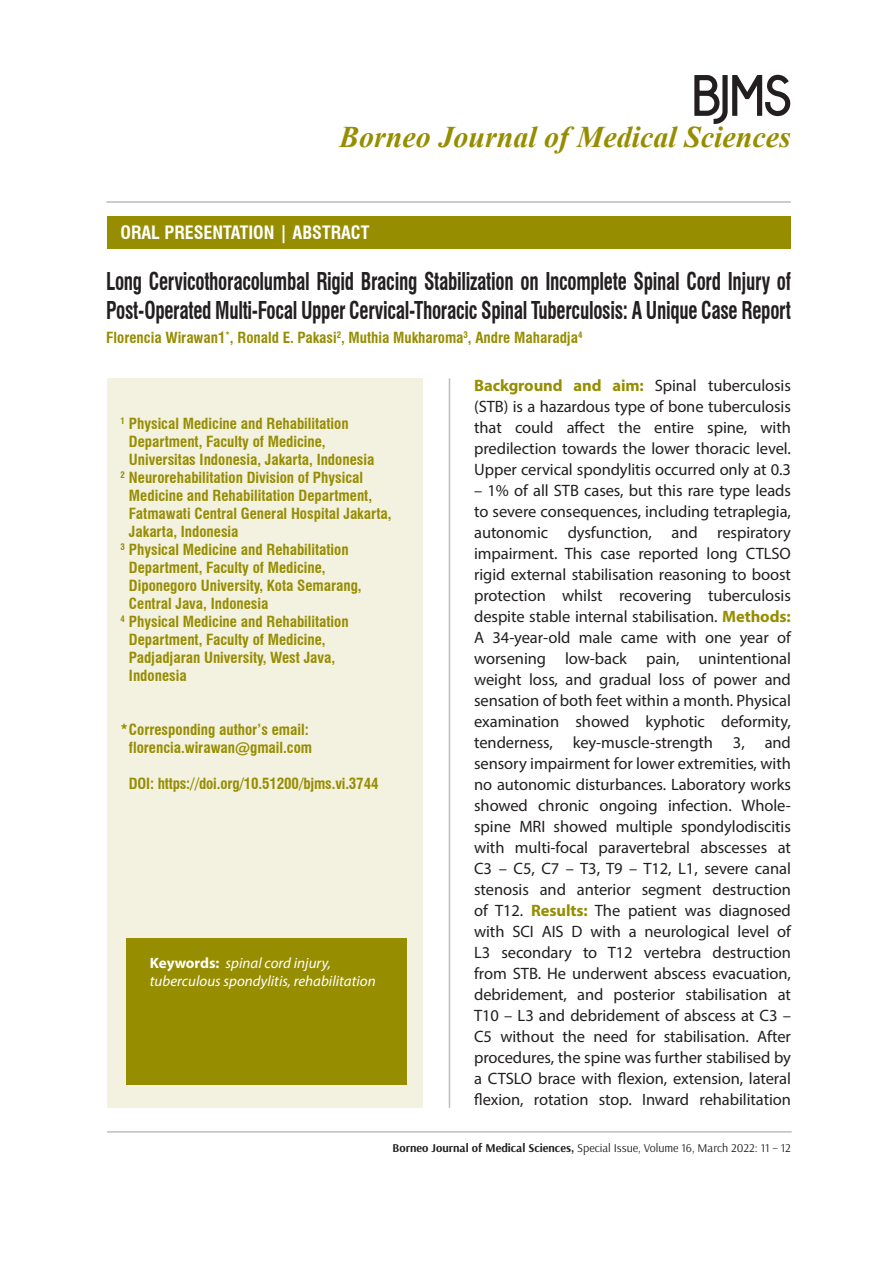
<style>
.page{position:relative;width:893px;height:1263px;background:#fff}
.page>*{position:absolute;margin:0;border:0;box-sizing:border-box;transform-origin:0 0}
.t1{font:italic 700 30px "Times New Roman";color:#968d00}
.t2{font:700 condensed 24px/28.8px "Swiss 721 BT";letter-spacing:-.015em;color:#231f20;scale:.8 1}
.t3{font:700 condensed 18px "Swiss 721 BT";color:#fff}
.t4{font:16.5px/21px "Myriad Pro";letter-spacing:-.005em;color:#231f20;text-align:justify}
.t5{font:700 condensed 15px/18px "Swiss 721 BT";color:#968d00}
.t6{font:italic 15px/18px "Myriad Pro";color:#fff}
.t7{font:12px "Arsenal";color:#231f20}
.s1{font-weight:700;font-style:normal}
.s2{font-weight:700;color:#968d00}
.s3{font-weight:700}
</style>
<div class="page">
<div style="left:107px;top:216px;width:684px;height:33px;background:#968d00"></div>
<hr style="left:106px;top:201px;width:685px;height:2px;background:#bcbdc0">
<hr style="left:107px;top:1131px;width:685px;height:2px;background:#bcbdc0">
<div style="left:107px;top:378px;width:315px;height:730px;background:#f3f1df"></div>
<div style="left:126px;top:938px;width:281px;height:147px;background:#968d00"></div>
<hr style="left:449px;top:378px;width:1px;height:730px;background:#bcbdc0">
<svg style="left:694px;top:74px;width:97px;height:50px"></svg>
<p class="t1" style="left:339px;top:116px;width:453px">Borneo Journal of Medical Sciences</p>
<p class="t3" style="left:120px;top:222px;width:251px">ORAL PRESENTATION | ABSTRACT</p>
<p class="t2" style="left:106px;top:267px;width:857px">Long Cervicothoracolumbal Rigid Bracing Stabilization on Incomplete Spinal Cord Injury of<br>Post-Operated Multi-Focal Upper Cervical-Thoracic Spinal Tuberculosis: A Unique Case Report</p>
<p class="t5" style="left:106px;top:328px;width:478px">Florencia Wirawan1<sup>*</sup>, Ronald E. Pakasi<sup>2</sup>, Muthia Mukharoma<sup>3</sup>, Andre Maharadja<sup>4</sup></p>
<p class="t5" style="left:129px;top:414px;width:221px;text-indent:-9px"><sup>1</sup> Physical Medicine and Rehabilitation<br>Department, Faculty of Medicine,</p>
<p class="t5" style="left:129px;top:450px;width:247px">Universitas Indonesia, Jakarta, Indonesia</p>
<p class="t5" style="left:129px;top:468px;width:264px;text-indent:-9px"><sup>2</sup> Neurorehabilitation Division of Physical Medicine and Rehabilitation Department, Fatmawati Central General Hospital Jakarta, Jakarta, Indonesia</p>
<p class="t5" style="left:129px;top:540px;width:221px;text-indent:-9px"><sup>3</sup> Physical Medicine and Rehabilitation<br>Department, Faculty of Medicine,</p>
<p class="t5" style="left:129px;top:576px;width:234px">Diponegoro University, Kota Semarang,</p>
<p class="t5" style="left:129px;top:594px;width:141px">Central Java, Indonesia</p>
<p class="t5" style="left:129px;top:612px;width:221px;text-indent:-9px"><sup>4</sup> Physical Medicine and Rehabilitation<br>Department, Faculty of Medicine,</p>
<p class="t5" style="left:129px;top:648px;width:208px">Padjadjaran University, West Java,</p>
<p class="t5" style="left:129px;top:666px;width:59px">Indonesia</p>
<p class="t5" style="left:120px;top:720px;width:190px">*Corresponding author’s email:</p>
<p class="t5" style="left:129px;top:738px;width:185px">florencia.wirawan@gmail.com</p>
<p class="t5" style="left:129px;top:774px;width:251px">DOI: https://doi.org/10.51200/bjms.vi.3744</p>
<p class="t6" style="left:150px;top:954px;width:227px"><span class="s1">Keywords:</span> spinal cord injury, tuberculous spondylitis, rehabilitation</p>
<p class="t4" style="left:474px;top:375px;width:318px"><span class="s2">Background and aim:</span> Spinal tuberculosis (STB) is a hazardous type of bone tuberculosis that could affect the entire spine, with predilection towards the lower thoracic level.<br>Upper cervical spondylitis occurred only at 0.3</p>
<p class="t4" style="left:474px;top:480px;width:318px">– 1% of all STB cases, but this rare type leads to severe consequences, including tetraplegia, autonomic dysfunction, and respiratory impairment. This case reported long CTLSO rigid external stabilisation reasoning to boost protection whilst recovering tuberculosis despite stable internal stabilisation. <span class="s2">Methods:<br></span>A 34-year-old male came with one year of worsening low-back pain, unintentional weight loss, and gradual loss of power and sensation of both feet within a month. Physical examination showed kyphotic deformity, tenderness, key-muscle-strength 3, and sensory impairment for lower extremities, with no autonomic disturbances. Laboratory works showed chronic ongoing infection. Whole&shy;spine MRI showed multiple spondylodiscitis with multi-focal paravertebral abscesses at C3 – C5, C7 – T3, T9 – T12, L1, severe canal stenosis and anterior segment destruction of T12. <span class="s2">Results:</span> The patient was diagnosed with SCI AIS D with a neurological level of L3 secondary to T12 vertebra destruction from STB. He underwent abscess evacuation, debridement, and posterior stabilisation at T10 – L3 and debridement of abscess at C3 – C5 without the need for stabilisation. After procedures, the spine was further stabilised by a CTSLO brace with flexion, extension, lateral flexion, rotation stop. Inward rehabilitation</p>
<p class="t7" style="left:393px;top:1141px;width:400px"><span class="s3">Borneo Journal of Medical Sciences,</span> Special Issue, Volume 16, March 2022: 11 – 12</p>
</div>
